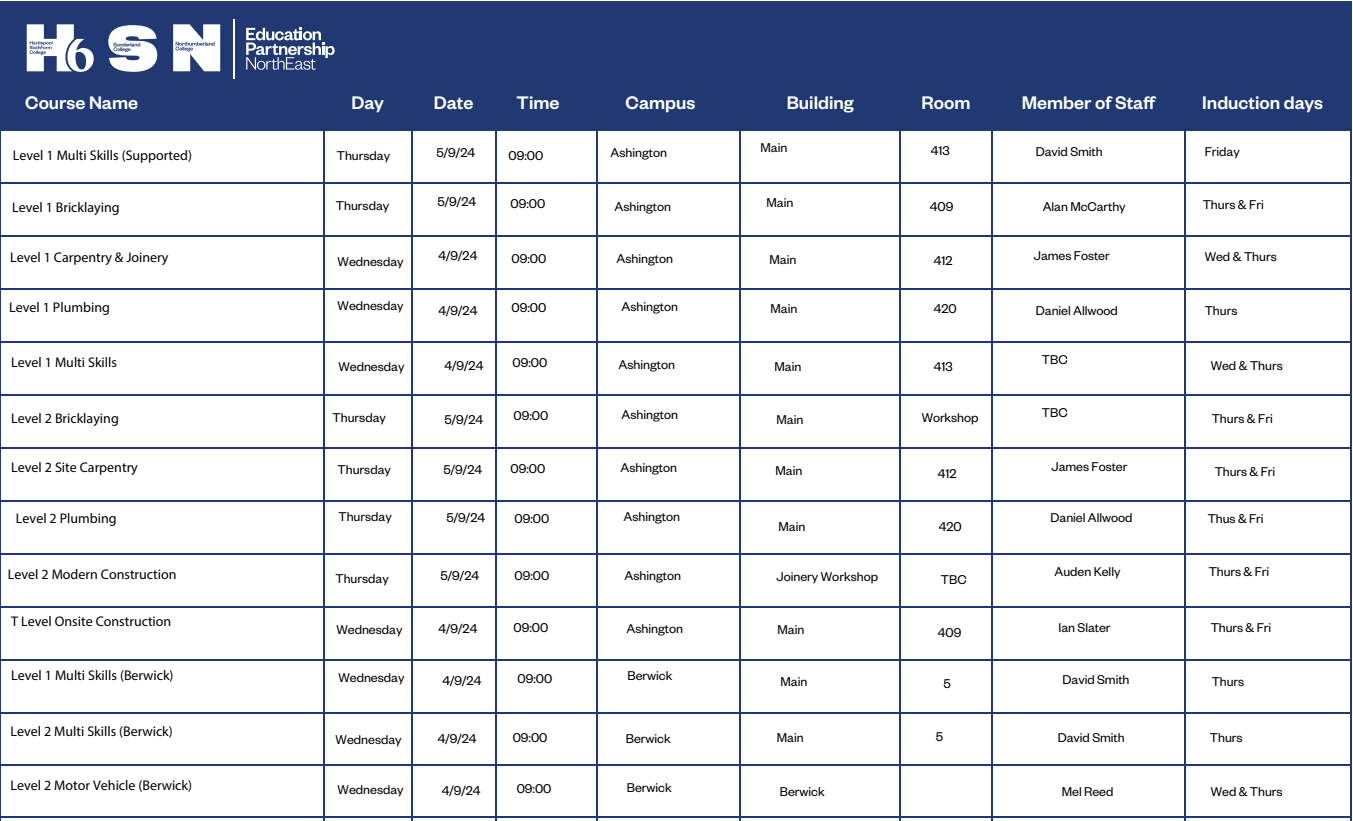
<style>
.page{position:relative;width:1353px;height:821px;background:#fff}
.page>*{position:absolute;margin:0;border:0;box-sizing:border-box;transform-origin:0 0}
.t1{font:500 20px "Founders Grotesk";color:#fff}
.t2{font:14px "Founders Grotesk";color:#000}
.t3{font:14px "Myriad Pro";color:#000}
</style>
<div class="page">
<div style="left:0;top:1px;width:1351px;height:130px;background:#213973"></div>
<hr style="left:323px;top:131px;width:2px;height:689px;background:#213973">
<hr style="left:0;top:131px;width:1px;height:689px;background:#213973">
<hr style="left:0;top:182px;width:1351px;height:2px;background:#213973">
<hr style="left:0;top:235px;width:1351px;height:2px;background:#213973">
<hr style="left:0;top:288px;width:1351px;height:2px;background:#213973">
<hr style="left:0;top:341px;width:1351px;height:2px;background:#213973">
<hr style="left:0;top:394px;width:1351px;height:2px;background:#213973">
<hr style="left:0;top:447px;width:1351px;height:2px;background:#213973">
<hr style="left:0;top:500px;width:1351px;height:2px;background:#213973">
<hr style="left:0;top:553px;width:1351px;height:1px;background:#213973">
<hr style="left:0;top:606px;width:1351px;height:1px;background:#213973">
<hr style="left:0;top:659px;width:1351px;height:1px;background:#213973">
<hr style="left:0;top:712px;width:1351px;height:1px;background:#213973">
<hr style="left:0;top:764px;width:1351px;height:1px;background:#213973">
<hr style="left:0;top:816px;width:1351px;height:1px;background:#213973">
<hr style="left:411px;top:131px;width:2px;height:689px;background:#213973">
<hr style="left:495px;top:131px;width:1px;height:689px;background:#213973">
<hr style="left:596px;top:131px;width:1px;height:689px;background:#213973">
<hr style="left:739px;top:131px;width:2px;height:689px;background:#213973">
<hr style="left:899px;top:131px;width:2px;height:689px;background:#213973">
<hr style="left:991px;top:131px;width:1px;height:689px;background:#213973">
<hr style="left:1184px;top:131px;width:1px;height:689px;background:#213973">
<hr style="left:1350px;top:131px;width:1px;height:689px;background:#213973">
<svg style="left:108px;top:25px;width:49px;height:47px"></svg>
<svg style="left:246px;top:28px;width:89px;height:42px"></svg>
<hr style="left:233px;top:19px;width:1px;height:59px;background:#fff">
<svg style="left:173px;top:24px;width:47px;height:47px;background:#dcdfe9"></svg>
<svg style="left:27px;top:24px;width:67px;height:48px"></svg>
<h1 class="t1" style="left:25px;top:90px;width:114px">Course Name</h1>
<h1 class="t1" style="left:352px;top:90px;width:34px">Day</h1>
<h1 class="t1" style="left:434px;top:90px;width:41px">Date</h1>
<h1 class="t1" style="left:516px;top:90px;width:44px">Time</h1>
<h1 class="t1" style="left:625px;top:90px;width:71px">Campus</h1>
<h1 class="t1" style="left:786px;top:90px;width:69px">Building</h1>
<h1 class="t1" style="left:921px;top:90px;width:50px">Room</h1>
<h1 class="t1" style="left:1021px;top:90px;width:136px">Member of Staff</h1>
<h1 class="t1" style="left:1202px;top:90px;width:122px">Induction days</h1>
<p class="t3" style="left:13px;top:146px;width:181px">Level 1 Multi Skills (Supported)</p>
<p class="t3" style="left:12px;top:198px;width:109px">Level 1 Bricklaying</p>
<p class="t3" style="left:10px;top:248px;width:160px">Level 1 Carpentry &amp; Joinery</p>
<p class="t3" style="left:9px;top:298px;width:102px">Level 1 Plumbing</p>
<p class="t2" style="left:760px;top:139px;width:28px">Main</p>
<p class="t2" style="left:931px;top:142px;width:20px">413</p>
<p class="t2" style="left:1036px;top:143px;width:68px">David Smith</p>
<p class="t2" style="left:1204px;top:143px;width:37px">Friday</p>
<p class="t2" style="left:436px;top:144px;width:40px">5/9/24</p>
<p class="t2" style="left:437px;top:193px;width:40px">5/9/24</p>
<p class="t2" style="left:610px;top:144px;width:58px">Ashington</p>
<p class="t2" style="left:508px;top:147px;width:36px">09:00</p>
<p class="t2" style="left:510px;top:195px;width:36px">09:00</p>
<p class="t2" style="left:337px;top:146px;width:55px">Thursday</p>
<p class="t2" style="left:336px;top:196px;width:55px">Thursday</p>
<p class="t2" style="left:766px;top:194px;width:28px">Main</p>
<p class="t2" style="left:1202px;top:196px;width:63px">Thurs &amp; Fri</p>
<p class="t2" style="left:1042px;top:197px;width:84px">Alan McCarthy</p>
<p class="t2" style="left:614px;top:198px;width:58px">Ashington</p>
<p class="t2" style="left:930px;top:198px;width:25px">409</p>
<p class="t2" style="left:438px;top:247px;width:40px">4/9/24</p>
<p class="t2" style="left:1034px;top:247px;width:77px">James Foster</p>
<p class="t2" style="left:1204px;top:248px;width:74px">Wed &amp; Thurs</p>
<p class="t2" style="left:511px;top:250px;width:36px">09:00</p>
<p class="t2" style="left:511px;top:299px;width:36px">09:00</p>
<p class="t2" style="left:616px;top:250px;width:58px">Ashington</p>
<p class="t2" style="left:621px;top:298px;width:58px">Ashington</p>
<p class="t2" style="left:769px;top:251px;width:28px">Main</p>
<p class="t2" style="left:934px;top:252px;width:20px">412</p>
<p class="t2" style="left:934px;top:300px;width:24px">420</p>
<p class="t2" style="left:337px;top:253px;width:68px">Wednesday</p>
<p class="t2" style="left:337px;top:297px;width:68px">Wednesday</p>
<p class="t2" style="left:770px;top:300px;width:28px">Main</p>
<p class="t2" style="left:438px;top:301px;width:40px">4/9/24</p>
<p class="t2" style="left:1204px;top:301px;width:34px">Thurs</p>
<p class="t2" style="left:1036px;top:302px;width:83px">Daniel Allwood</p>
<p class="t2" style="left:1042px;top:351px;width:27px">TBC</p>
<p class="t3" style="left:11px;top:354px;width:107px">Level 1 Multi Skills</p>
<p class="t2" style="left:512px;top:354px;width:36px">09:00</p>
<p class="t2" style="left:618px;top:356px;width:58px">Ashington</p>
<p class="t2" style="left:621px;top:406px;width:58px">Ashington</p>
<p class="t2" style="left:444px;top:356px;width:40px">4/9/24</p>
<p class="t2" style="left:1210px;top:356px;width:74px">Wed &amp; Thurs</p>
<p class="t2" style="left:934px;top:358px;width:20px">413</p>
<p class="t2" style="left:774px;top:358px;width:28px">Main</p>
<p class="t2" style="left:338px;top:358px;width:68px">Wednesday</p>
<p class="t2" style="left:332px;top:409px;width:55px">Thursday</p>
<p class="t2" style="left:1042px;top:404px;width:27px">TBC</p>
<p class="t2" style="left:513px;top:407px;width:36px">09:00</p>
<p class="t3" style="left:11px;top:409px;width:109px">Level 2 Bricklaying</p>
<p class="t3" style="left:11px;top:458px;width:128px">Level 2 Site Carpentry</p>
<p class="t3" style="left:16px;top:509px;width:102px">Level 2 Plumbing</p>
<p class="t2" style="left:921px;top:409px;width:58px">Workshop</p>
<p class="t2" style="left:1211px;top:409px;width:63px">Thurs &amp; Fri</p>
<p class="t2" style="left:444px;top:410px;width:40px">5/9/24</p>
<p class="t2" style="left:776px;top:411px;width:28px">Main</p>
<p class="t2" style="left:1051px;top:457px;width:77px">James Foster</p>
<p class="t2" style="left:620px;top:459px;width:58px">Ashington</p>
<p class="t2" style="left:623px;top:508px;width:58px">Ashington</p>
<p class="t2" style="left:510px;top:460px;width:36px">09:00</p>
<p class="t2" style="left:337px;top:460px;width:55px">Thursday</p>
<p class="t2" style="left:338px;top:507px;width:55px">Thursday</p>
<p class="t2" style="left:443px;top:461px;width:40px">5/9/24</p>
<p class="t2" style="left:446px;top:508px;width:40px">5/9/24</p>
<p class="t2" style="left:775px;top:462px;width:28px">Main</p>
<p class="t2" style="left:1214px;top:462px;width:62px">Thurs &amp; Fri</p>
<p class="t2" style="left:938px;top:465px;width:20px">412</p>
<p class="t2" style="left:1050px;top:508px;width:83px">Daniel Allwood</p>
<p class="t2" style="left:1207px;top:510px;width:57px">Thus &amp; Fri</p>
<p class="t2" style="left:514px;top:510px;width:36px">09:00</p>
<p class="t2" style="left:939px;top:517px;width:24px">420</p>
<p class="t2" style="left:778px;top:518px;width:28px">Main</p>
<p class="t3" style="left:8px;top:565px;width:170px">Level 2 Modern Construction</p>
<p class="t3" style="left:11px;top:613px;width:162px">T Level Onsite Construction</p>
<p class="t3" style="left:11px;top:666px;width:164px">Level 1 Multi Skills (Berwick)</p>
<p class="t2" style="left:335px;top:570px;width:55px">Thursday</p>
<p class="t2" style="left:336px;top:621px;width:68px">Wednesday</p>
<p class="t2" style="left:338px;top:668px;width:68px">Wednesday</p>
<p class="t2" style="left:440px;top:566px;width:40px">5/9/24</p>
<p class="t2" style="left:514px;top:567px;width:36px">09:00</p>
<p class="t2" style="left:438px;top:619px;width:40px">4/9/24</p>
<p class="t2" style="left:513px;top:619px;width:36px">09:00</p>
<p class="t2" style="left:442px;top:672px;width:40px">4/9/24</p>
<p class="t2" style="left:517px;top:670px;width:36px">09:00</p>
<p class="t2" style="left:624px;top:567px;width:58px">Ashington</p>
<p class="t2" style="left:626px;top:620px;width:58px">Ashington</p>
<p class="t2" style="left:627px;top:666px;width:47px">Berwick</p>
<p class="t2" style="left:776px;top:567px;width:103px">Joinery Workshop</p>
<p class="t2" style="left:941px;top:570px;width:27px">TBC</p>
<p class="t2" style="left:1054px;top:562px;width:67px">Auden Kelly</p>
<p class="t2" style="left:1208px;top:562px;width:62px">Thurs &amp; Fri</p>
<p class="t2" style="left:777px;top:621px;width:28px">Main</p>
<p class="t2" style="left:938px;top:623px;width:25px">409</p>
<p class="t2" style="left:1058px;top:618px;width:53px">Ian Slater</p>
<p class="t2" style="left:1210px;top:618px;width:62px">Thurs &amp; Fri</p>
<p class="t2" style="left:780px;top:673px;width:28px">Main</p>
<p class="t2" style="left:943px;top:674px;width:9px">5</p>
<p class="t2" style="left:1062px;top:670px;width:68px">David Smith</p>
<p class="t2" style="left:1211px;top:672px;width:34px">Thurs</p>
<p class="t3" style="left:10px;top:722px;width:164px">Level 2 Multi Skills (Berwick)</p>
<p class="t3" style="left:10px;top:776px;width:183px">Level 2 Motor Vehicle (Berwick)</p>
<p class="t2" style="left:336px;top:731px;width:68px">Wednesday</p>
<p class="t2" style="left:338px;top:781px;width:68px">Wednesday</p>
<p class="t2" style="left:438px;top:729px;width:40px">4/9/24</p>
<p class="t2" style="left:442px;top:782px;width:40px">4/9/24</p>
<p class="t2" style="left:513px;top:729px;width:36px">09:00</p>
<p class="t2" style="left:517px;top:780px;width:36px">09:00</p>
<p class="t2" style="left:626px;top:730px;width:47px">Berwick</p>
<p class="t2" style="left:627px;top:779px;width:47px">Berwick</p>
<p class="t2" style="left:777px;top:728px;width:28px">Main</p>
<p class="t2" style="left:780px;top:783px;width:47px">Berwick</p>
<p class="t2" style="left:936px;top:727px;width:9px">5</p>
<p class="t2" style="left:1058px;top:728px;width:68px">David Smith</p>
<p class="t2" style="left:1210px;top:728px;width:34px">Thurs</p>
<p class="t2" style="left:1062px;top:783px;width:53px">Mel Reed</p>
<p class="t2" style="left:1211px;top:782px;width:73px">Wed &amp; Thurs</p>
</div>
